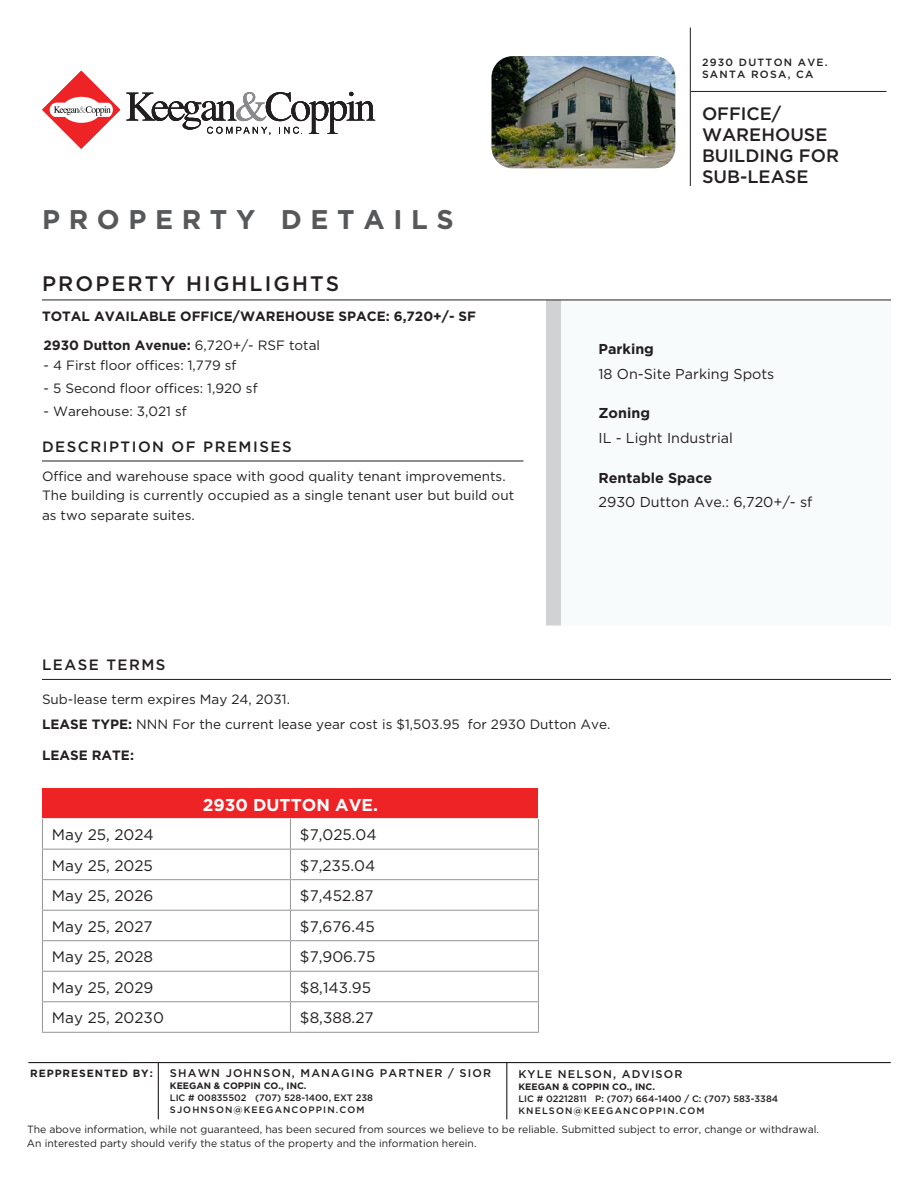
<style>
.page{position:relative;width:918px;height:1188px;background:#fff}
.page>*{position:absolute;margin:0;border:0;box-sizing:border-box;transform-origin:0 0}
._18_19_Goth_Bold{font:700 27px "Gotham";letter-spacing:.32em;color:#57585a}
._10_26_Goth_Med_List_Bold{font:500 21px "Gotham";letter-spacing:.1em;color:#231f20}
.t1{font:500 18px/21px "Gotham";color:#231f20}
.t2{font:700 17.1px "Gotham";color:#fff}
.t3{font:15.3px "Gotham";color:#231f20}
.t4{font:500 15px "Gotham";letter-spacing:.1em;color:#231f20}
._10_26_Goth_Med_List_Bold-2{font:14.4px "Gotham";color:#231f20}
._10_26_Goth_Med_List_Bold-3{font:700 14.4px "Gotham";color:#231f20}
._10_26_Goth_Med_List_Bold-4{font:13.5px/19.5px "Gotham";color:#231f20}
.Bullet_1{font:700 13.5px "Gotham";color:#231f20}
.Bullet_1-2{font:13.5px "Gotham";color:#231f20}
._10_26_Goth_Med_List_Bold-5{font:700 13.5px "Gotham";color:#231f20}
.t5{font:500 11.1px "Gotham";letter-spacing:.1em;color:#231f20}
.t6{font:10.5px/13.5px "Gotham";color:#231f20}
.t7{font:500 10.5px/12.6px "Gotham";letter-spacing:.12em;color:#231f20}
.t8{font:700 10.5px "Gotham";letter-spacing:.09em;color:#231f20}
.t9{font:500 9.3px/12px "Gotham";color:#231f20}
.t10{font:500 9.3px/12px "Gotham";letter-spacing:.06em;color:#231f20}
.t11{font:700 9.3px "Gotham";color:#231f20}
.s1{font-weight:400}
.s2{font-weight:700}
</style>
<div class="page">
<hr style="left:691px;top:91px;width:195px;height:1px;background:#231f20">
<hr style="left:690px;top:28px;width:1px;height:158px;background:#231f20">
<img style="left:492px;top:56px;width:183px;height:112px">
<hr style="left:158px;top:1063px;width:1px;height:56px;background:#231f20">
<hr style="left:506px;top:1063px;width:1px;height:56px;background:#231f20">
<hr style="left:29px;top:1062px;width:861px;height:1px;background:#231f20">
<div style="left:546px;top:300px;width:345px;height:326px;background:#f8fbfc"></div>
<div style="left:546px;top:300px;width:15px;height:326px;background:#d1d2d4"></div>
<svg style="left:42px;top:71px;width:78px;height:78px"></svg>
<svg style="left:126px;top:92px;width:249px;height:43px"></svg>
<hr style="left:42px;top:300px;width:849px;height:1px;background:#231f20">
<hr style="left:42px;top:461px;width:482px;height:1px;background:#231f20">
<hr style="left:42px;top:679px;width:849px;height:1px;background:#231f20">
<div style="left:42px;top:788px;width:496px;height:31px;background:#ee2326"></div>
<hr style="left:42px;top:818px;width:248px;height:1px;background:#fff">
<hr style="left:290px;top:818px;width:249px;height:1px;background:#fff">
<hr style="left:42px;top:819px;width:1px;height:30px;background:#939598">
<hr style="left:290px;top:819px;width:1px;height:30px;background:#939598">
<hr style="left:538px;top:819px;width:1px;height:30px;background:#939598">
<hr style="left:42px;top:849px;width:248px;height:1px;background:#939598">
<svg style="left:42px;top:850px;width:1px;height:29px"></svg>
<hr style="left:290px;top:849px;width:249px;height:1px;background:#939598">
<svg style="left:290px;top:850px;width:1px;height:29px"></svg>
<svg style="left:538px;top:850px;width:1px;height:29px"></svg>
<hr style="left:42px;top:879px;width:248px;height:1px;background:#939598">
<hr style="left:42px;top:880px;width:1px;height:30px;background:#939598">
<hr style="left:290px;top:879px;width:249px;height:1px;background:#939598">
<hr style="left:290px;top:880px;width:1px;height:30px;background:#939598">
<hr style="left:538px;top:880px;width:1px;height:30px;background:#939598">
<hr style="left:42px;top:910px;width:248px;height:1px;background:#939598">
<svg style="left:42px;top:911px;width:1px;height:29px"></svg>
<hr style="left:290px;top:910px;width:249px;height:1px;background:#939598">
<svg style="left:290px;top:911px;width:1px;height:29px"></svg>
<svg style="left:538px;top:911px;width:1px;height:29px"></svg>
<hr style="left:42px;top:940px;width:248px;height:1px;background:#939598">
<hr style="left:42px;top:941px;width:1px;height:30px;background:#939598">
<hr style="left:290px;top:940px;width:249px;height:1px;background:#939598">
<hr style="left:290px;top:941px;width:1px;height:30px;background:#939598">
<hr style="left:538px;top:941px;width:1px;height:30px;background:#939598">
<hr style="left:42px;top:971px;width:248px;height:1px;background:#939598">
<svg style="left:42px;top:972px;width:1px;height:29px"></svg>
<hr style="left:290px;top:971px;width:249px;height:1px;background:#939598">
<svg style="left:290px;top:972px;width:1px;height:29px"></svg>
<svg style="left:538px;top:972px;width:1px;height:29px"></svg>
<hr style="left:42px;top:1001px;width:248px;height:1px;background:#939598">
<hr style="left:42px;top:1002px;width:1px;height:30px;background:#939598">
<hr style="left:290px;top:1001px;width:249px;height:1px;background:#939598">
<hr style="left:290px;top:1002px;width:1px;height:30px;background:#939598">
<hr style="left:538px;top:1002px;width:1px;height:30px;background:#939598">
<hr style="left:42px;top:1032px;width:248px;height:1px;background:#939598">
<hr style="left:290px;top:1032px;width:249px;height:1px;background:#939598">
<p class="_18_19_Goth_Bold" style="left:42px;top:203px;width:413px">PROPERTY DETAILS</p>
<p class="_10_26_Goth_Med_List_Bold" style="left:42px;top:271px;width:299px">PROPERTY HIGHLIGHTS</p>
<p class="Bullet_1" style="left:42px;top:309px;width:436px">TOTAL AVAILABLE OFFICE/WAREHOUSE SPACE: 6,720+/- SF</p>
<p class="Bullet_1" style="left:43px;top:338px;width:278px">2930 Dutton Avenue: <span class="s1">6,720+/- RSF total</span></p>
<p class="Bullet_1-2" style="left:43px;top:358px;width:195px">- 4 First floor offices: 1,779 sf</p>
<p class="Bullet_1-2" style="left:43px;top:381px;width:216px">- 5 Second floor offices: 1,920 sf</p>
<p class="Bullet_1-2" style="left:43px;top:404px;width:145px">- Warehouse: 3,021 sf</p>
<h3 class="t4" style="left:42px;top:438px;width:251px">DESCRIPTION OF PREMISES</h3>
<p class="_10_26_Goth_Med_List_Bold-4" style="left:42px;top:466px;width:474px">Office and warehouse space with good quality tenant improvements.<br>The building is currently occupied as a single tenant user but build out as two separate suites.</p>
<p class="t7" style="left:702px;top:55px;width:127px">2930 DUTTON AVE.<br>SANTA ROSA, CA</p>
<h3 class="t1" style="left:702px;top:103px;width:139px">OFFICE/<br>WAREHOUSE<br>BUILDING FOR<br>SUB-LEASE</h3>
<p class="_10_26_Goth_Med_List_Bold-3" style="left:598px;top:341px;width:57px">Parking</p>
<p class="_10_26_Goth_Med_List_Bold-2" style="left:598px;top:365px;width:177px">18 On-Site Parking Spots</p>
<p class="_10_26_Goth_Med_List_Bold-3" style="left:598px;top:405px;width:53px">Zoning</p>
<p class="_10_26_Goth_Med_List_Bold-2" style="left:598px;top:430px;width:136px">IL - Light Industrial</p>
<p class="_10_26_Goth_Med_List_Bold-3" style="left:598px;top:469px;width:115px">Rentable Space</p>
<p class="_10_26_Goth_Med_List_Bold-2" style="left:598px;top:494px;width:216px">2930 Dutton Ave.: 6,720+/- sf</p>
<h3 class="t4" style="left:42px;top:656px;width:125px">LEASE TERMS</h3>
<p class="_10_26_Goth_Med_List_Bold-4" style="left:42px;top:690px;width:250px">Sub-lease term expires May 24, 2031.</p>
<p class="_10_26_Goth_Med_List_Bold-4" style="left:42px;top:714px;width:570px"><span class="s2">LEASE TYPE:</span> NNN For the current lease year cost is $1,503.95 for 2930 Dutton Ave.</p>
<p class="_10_26_Goth_Med_List_Bold-5" style="left:42px;top:748px;width:94px">LEASE RATE:</p>
<p class="t2" style="left:203px;top:795px;width:177px">2930 DUTTON AVE.</p>
<p class="t3" style="left:52px;top:826px;width:103px">May 25, 2024</p>
<p class="t3" style="left:300px;top:826px;width:78px">$7,025.04</p>
<p class="t3" style="left:52px;top:857px;width:103px">May 25, 2025</p>
<p class="t3" style="left:300px;top:857px;width:77px">$7,235.04</p>
<p class="t3" style="left:52px;top:888px;width:103px">May 25, 2026</p>
<p class="t3" style="left:300px;top:888px;width:75px">$7,452.87</p>
<p class="t3" style="left:52px;top:918px;width:102px">May 25, 2027</p>
<p class="t3" style="left:300px;top:918px;width:76px">$7,676.45</p>
<p class="t3" style="left:52px;top:949px;width:103px">May 25, 2028</p>
<p class="t3" style="left:300px;top:949px;width:77px">$7,906.75</p>
<p class="t3" style="left:52px;top:979px;width:103px">May 25, 2029</p>
<p class="t3" style="left:300px;top:979px;width:73px">$8,143.95</p>
<p class="t3" style="left:52px;top:1010px;width:113px">May 25, 20230</p>
<p class="t3" style="left:300px;top:1010px;width:75px">$8,388.27</p>
<p class="t8" style="left:30px;top:1067px;width:124px">REPPRESENTED BY:</p>
<p class="t5" style="left:170px;top:1067px;width:323px">SHAWN JOHNSON, MANAGING PARTNER / SIOR</p>
<p class="t11" style="left:170px;top:1081px;width:138px">KEEGAN &amp; COPPIN CO., INC.</p>
<p class="t10" style="left:170px;top:1092px;width:205px">LIC # 00835502 (707) 528-1400, EXT 238<br>SJOHNSON@KEEGANCOPPIN.COM</p>
<p class="t5" style="left:518px;top:1067px;width:166px">KYLE NELSON, ADVISOR</p>
<p class="t11" style="left:518px;top:1081px;width:138px">KEEGAN &amp; COPPIN CO., INC.</p>
<p class="t9" style="left:518px;top:1092px;width:261px">LIC # 02212811 P: (707) 664-1400 / C: (707) 583-3384<br>KNELSON@KEEGANCOPPIN.COM</p>
<p class="t6" style="left:27px;top:1123px;width:794px">The above information, while not guaranteed, has been secured from sources we believe to be reliable. Submitted subject to error, change or withdrawal.<br>An interested party should verify the status of the property and the information herein.</p>
</div>
